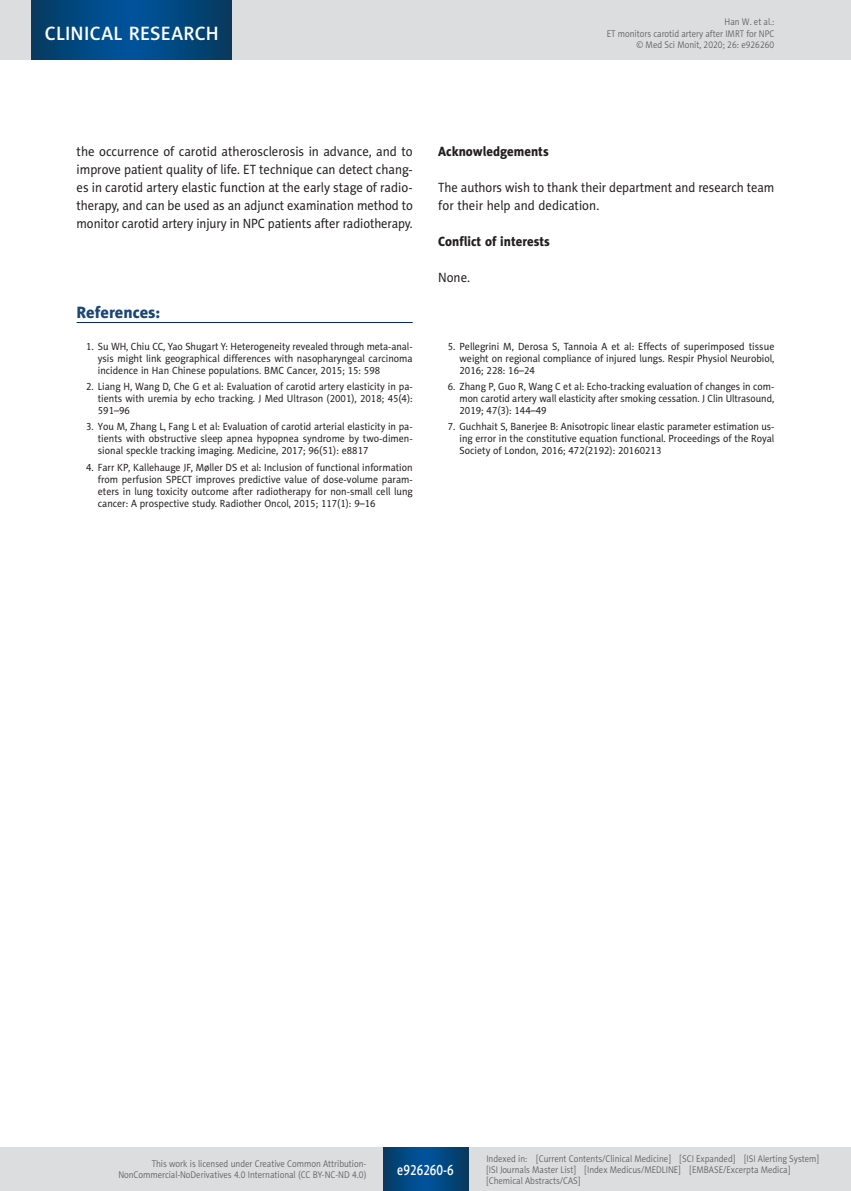
<style>
.page{position:relative;width:851px;height:1191px;background:#fff}
.page>*{position:absolute;margin:0;border:0;box-sizing:border-box;transform-origin:0 0}
.t1{font:19.5px "Naomi Sans EFN Medium";letter-spacing:.015em;color:#fff}
.MSM_Referencje_Tytul{font:16.5px "Naomi Sans EFN Heavy";color:#1a4574}
.t2{font:15px "Naomi Sans EFN Medium";color:#fff;scale:.8 1}
.MSM_Body{font:13.5px/18px "Naomi Sans EFN";letter-spacing:-.005em;color:#231f20;text-align:justify;scale:.95 1}
.MSM_Body-2{font:13.5px/18px "Naomi Sans EFN";letter-spacing:-.005em;color:#231f20;scale:.93 1}
.MSM_Headline_2{font:13.5px "Naomi Sans EFN Heavy";color:#231f20;scale:.95 1}
.MSM_Referencje_punkt{font:10.5px/12px "Naomi Sans EFN";color:#231f20;text-align:justify;scale:.95 1}
.MSM_Referencje_punkt-2{font:10.5px/12px "Naomi Sans EFN";color:#231f20;text-align:justify;scale:.94 1}
.t3{font:9.75px/11.2px "Naomi Sans EFN Light";color:#57585a;text-align:right;scale:.9 1}
</style>
<div class="page">
<hr style="left:77px;top:322px;width:335px;height:1px;background:#00295c">
<div style="left:0;top:1148px;width:850px;height:43px;background:#dcdddf"></div>
<svg style="left:383px;top:1147px;width:85px;height:43px;background:#02477e"></svg>
<div style="left:0;top:0;width:850px;height:60px;background:#dcdddf"></div>
<svg style="left:32px;top:0;width:200px;height:60px;background:#02477e"></svg>
<h1 class="t1" style="left:45px;top:22px;width:175px">CLINICAL RESEARCH</h1>
<p class="t3" style="left:606px;top:16px;width:188px">Han W. et al.:<br>ET monitors carotid artery after IMRT for NPC © Med Sci Monit, 2020; 26: e926260</p>
<p class="MSM_Body" style="left:77px;top:142px;width:355px">the occurrence of carotid atherosclerosis in advance, and to improve patient quality of life. ET technique can detect chang&shy;es in carotid artery elastic function at the early stage of radio&shy;therapy, and can be used as an adjunct examination method to monitor carotid artery injury in NPC patients after radiotherapy.</p>
<p class="MSM_Headline_2" style="left:438px;top:143px;width:118px">Acknowledgements</p>
<p class="MSM_Body-2" style="left:438px;top:178px;width:363px">The authors wish to thank their department and research team for their help and dedication.</p>
<p class="MSM_Headline_2" style="left:438px;top:233px;width:119px">Conflict of interests</p>
<p class="MSM_Body" style="left:438px;top:268px;width:35px">None.</p>
<p class="MSM_Referencje_Tytul" style="left:77px;top:302px;width:85px">References:</p>
<p class="MSM_Referencje_punkt-2" style="left:98px;top:340px;width:336px;text-indent:-12px">1. Su WH, Chiu CC, Yao Shugart Y: Heterogeneity revealed through meta-anal&shy;ysis might link geographical differences with nasopharyngeal carcinoma incidence in Han Chinese populations. BMC Cancer, 2015; 15: 598</p>
<p class="MSM_Referencje_punkt" style="left:98px;top:381px;width:333px;text-indent:-12px">2. Liang H, Wang D, Che G et al: Evaluation of carotid artery elasticity in pa&shy;tients with uremia by echo tracking. J Med Ultrason (2001), 2018; 45(4):<br>591–96</p>
<p class="MSM_Referencje_punkt" style="left:98px;top:421px;width:333px;text-indent:-12px">3. You M, Zhang L, Fang L et al: Evaluation of carotid arterial elasticity in pa&shy;tients with obstructive sleep apnea hypopnea syndrome by two-dimen&shy;sional speckle tracking imaging. Medicine, 2017; 96(51): e8817</p>
<p class="MSM_Referencje_punkt" style="left:98px;top:461px;width:333px;text-indent:-12px">4. Farr KP, Kallehauge JF, Møller DS et al: Inclusion of functional information from perfusion SPECT improves predictive value of dose-volume param&shy;eters in lung toxicity outcome after radiotherapy for non-small cell lung cancer: A prospective study. Radiother Oncol, 2015; 117(1): 9–16</p>
<p class="MSM_Referencje_punkt" style="left:459px;top:340px;width:333px;text-indent:-12px">5. Pellegrini M, Derosa S, Tannoia A et al: Effects of superimposed tissue weight on regional compliance of injured lungs. Respir Physiol Neurobiol, 2016; 228: 16–24</p>
<p class="MSM_Referencje_punkt" style="left:459px;top:381px;width:333px;text-indent:-12px">6. Zhang P, Guo R, Wang C et al: Echo-tracking evaluation of changes in com&shy;mon carotid artery wall elasticity after smoking cessation. J Clin Ultrasound, 2019; 47(3): 144–49</p>
<p class="MSM_Referencje_punkt-2" style="left:459px;top:421px;width:336px;text-indent:-12px">7. Guchhait S, Banerjee B: Anisotropic linear elastic parameter estimation us&shy;ing error in the constitutive equation functional. Proceedings of the Royal Society of London, 2016; 472(2192): 20160213</p>
<p class="t3" style="left:118px;top:1158px;width:277px">This work is licensed under Creative Common Attribution-<br>NonCommercial-NoDerivatives 4.0 International (CC BY-NC-ND 4.0)</p>
<h3 class="t2" style="left:397px;top:1160px;width:72px">e926260-6</h3>
<p class="t3" style="left:486px;top:1152px;width:371px;text-align:left">Indexed in: [Current Contents/Clinical Medicine] [SCI Expanded] [ISI Alerting System] [ISI Journals Master List] [Index Medicus/MEDLINE] [EMBASE/Excerpta Medica] [Chemical Abstracts/CAS]</p>
</div>
